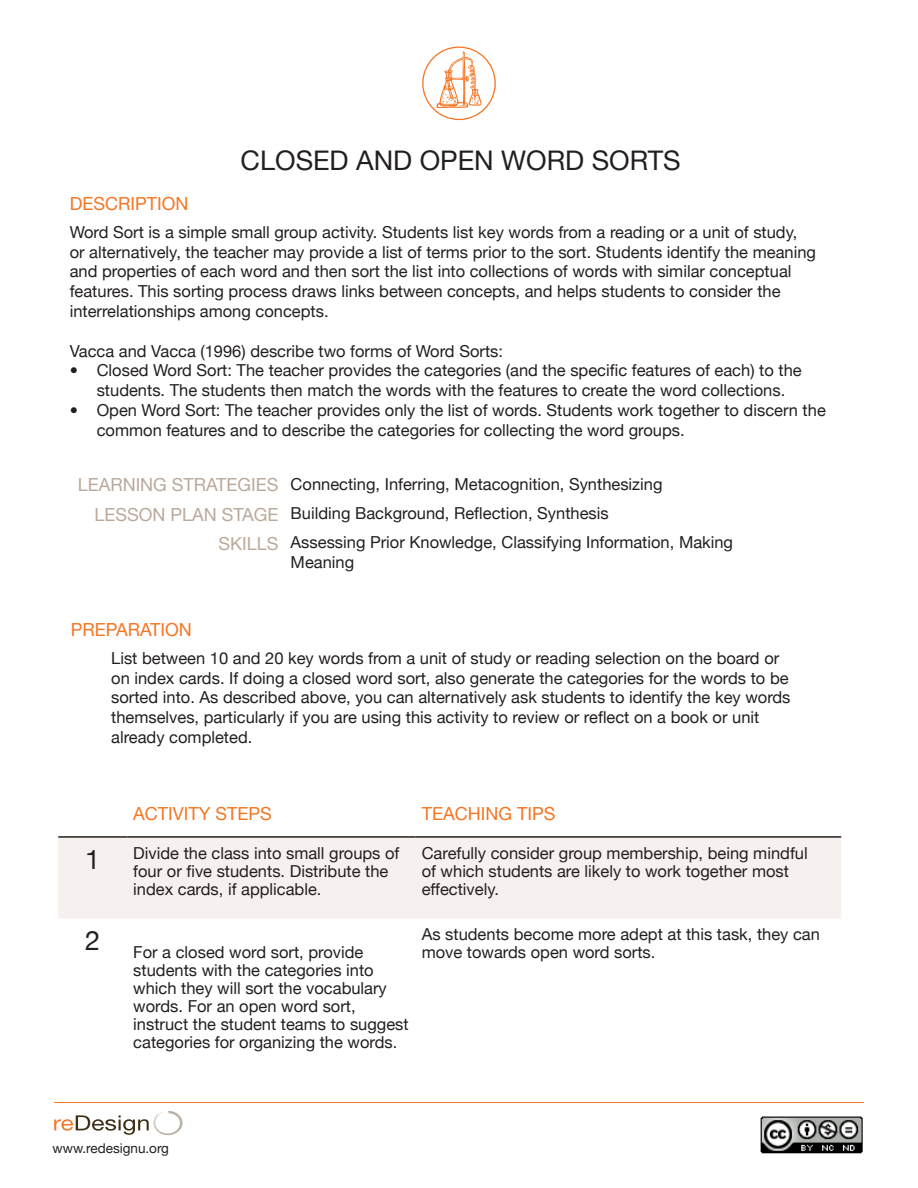
<style>
.page{position:relative;width:918px;height:1188px;background:#fff}
.page>*{position:absolute;margin:0;border:0;box-sizing:border-box;transform-origin:0 0}
.t1{font:27px "Helvetica Neue";color:#231f20}
.t2{font:18px "Helvetica Neue";color:#f57523}
.t3{font:18px "Helvetica Neue";color:#baa99a}
.t4{font:18px "Helvetica Neue";color:#baa99a}
.t5{font:16.5px/19.8px "Helvetica Neue";color:#231f20}
.t6{font:13.5px "Helvetica Neue";color:#231f20}
</style>
<div class="page">
<div style="left:58px;top:838px;width:783px;height:81px;background:#f6f1ef"></div>
<hr style="left:58px;top:836px;width:69px;height:2px;background:#231f20">
<hr style="left:127px;top:836px;width:289px;height:2px;background:#231f20">
<hr style="left:416px;top:836px;width:425px;height:2px;background:#231f20">
<hr style="left:54px;top:1102px;width:810px;height:1px;background:#f57523">
<svg style="left:54px;top:1111px;width:129px;height:24px"></svg>
<img style="left:760px;top:1116px;width:103px;height:38px">
<svg style="left:436px;top:51px;width:46px;height:57px"></svg>
<div style="left:422px;top:46px;width:74px;height:74px;border:1px solid #f57523;border-radius:50%"></div>
<p class="t1" style="left:241px;top:145px;width:442px">CLOSED AND OPEN WORD SORTS</p>
<p class="t2" style="left:70px;top:193px;width:120px">DESCRIPTION</p>
<p class="t5" style="left:70px;top:222px;width:748px">Word Sort is a simple small group activity. Students list key words from a reading or a unit of study, or alternatively, the teacher may provide a list of terms prior to the sort. Students identify the meaning and properties of each word and then sort the list into collections of words with similar conceptual features. This sorting process draws links between concepts, and helps students to consider the interrelationships among concepts.</p>
<p class="t5" style="left:70px;top:341px;width:435px">Vacca and Vacca (1996) describe two forms of Word Sorts:</p>
<p class="t5" style="left:97px;top:360px;width:706px;text-indent:-27px">• Closed Word Sort: The teacher provides the categories (and the specific features of each) to the students. The students then match the words with the features to create the word collections.</p>
<p class="t5" style="left:97px;top:400px;width:731px;text-indent:-27px">• Open Word Sort: The teacher provides only the list of words. Students work together to discern the common features and to describe the categories for collecting the word groups.</p>
<p class="t4" style="left:78px;top:474px;width:202px">LEARNING STRATEGIES</p>
<p class="t5" style="left:291px;top:474px;width:373px">Connecting, Inferring, Metacognition, Synthesizing</p>
<p class="t3" style="left:95px;top:503px;width:186px">LESSON PLAN STAGE</p>
<p class="t5" style="left:291px;top:503px;width:320px">Building Background, Reflection, Synthesis</p>
<p class="t3" style="left:219px;top:533px;width:62px">SKILLS</p>
<p class="t5" style="left:291px;top:532px;width:444px">Assessing Prior Knowledge, Classifying Information, Making<br>Meaning</p>
<p class="t2" style="left:71px;top:619px;width:122px">PREPARATION</p>
<p class="t5" style="left:111px;top:648px;width:681px">List between 10 and 20 key words from a unit of study or reading selection on the board or on index cards. If doing a closed word sort, also generate the categories for the words to be sorted into. As described above, you can alternatively ask students to identify the key words themselves, particularly if you are using this activity to review or reflect on a book or unit already completed.</p>
<p class="t2" style="left:133px;top:802px;width:140px">ACTIVITY STEPS</p>
<p class="t2" style="left:422px;top:802px;width:135px">TEACHING TIPS</p>
<p class="t1" style="left:85px;top:843px;width:17px">1</p>
<p class="t5" style="left:133px;top:844px;width:268px;line-height:18px">Divide the class into small groups of four or five students. Distribute the index cards, if applicable.</p>
<p class="t5" style="left:422px;top:844px;width:388px;line-height:18px">Carefully consider group membership, being mindful of which students are likely to work together most effectively.</p>
<p class="t1" style="left:85px;top:925px;width:17px">2</p>
<p class="t5" style="left:133px;top:943px;width:277px;line-height:18px">For a closed word sort, provide students with the categories into which they will sort the vocabulary words. For an open word sort, instruct the student teams to suggest categories for organizing the words.</p>
<p class="t5" style="left:422px;top:925px;width:400px;line-height:18px">As students become more adept at this task, they can move towards open word sorts.</p>
<p class="t6" style="left:53px;top:1140px;width:118px">www.redesignu.org</p>
</div>
